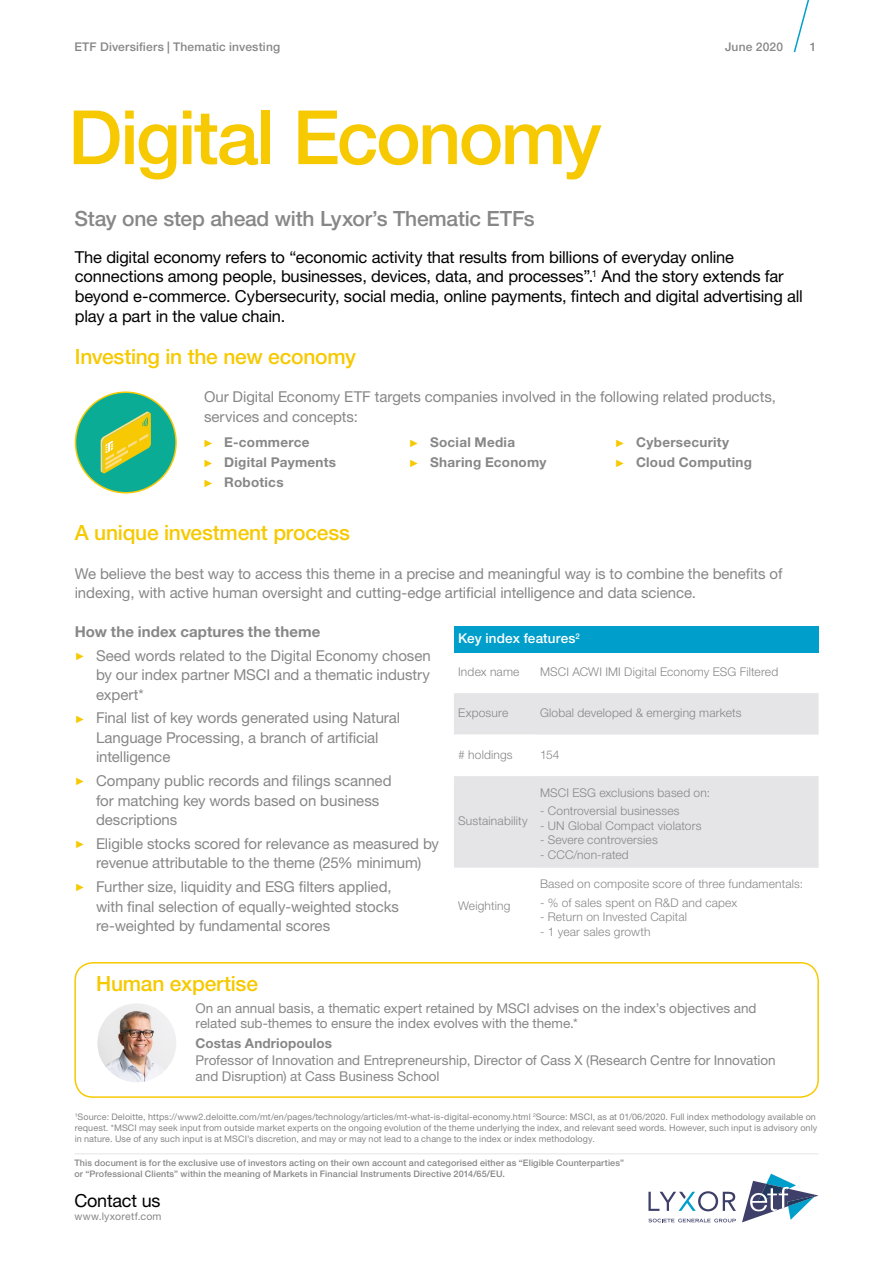
<style>
.page{position:relative;width:893px;height:1263px;background:#fff}
.page>*{position:absolute;margin:0;border:0;box-sizing:border-box;transform-origin:0 0}
.t1{font:500 75px "Helvetica Neue LT Pro";letter-spacing:-.03em;color:#f6c900}
.t2{font:500 21px "Helvetica Neue LT Std";letter-spacing:-.01em;color:#f6c900}
.t3{font:500 21px "Helvetica Neue LT Std";letter-spacing:-.01em;color:#878787}
.t4{font:18px "Helvetica Neue LT Std";letter-spacing:-.01em;color:#000}
.t5{font:16.5px/19.8px "Helvetica Neue LT Std";letter-spacing:-.01em;color:#000}
.t6{font:15px/19.5px "Helvetica Neue LT Pro";letter-spacing:-.005em;color:#878787}
.t7{font:13.5px/15px "Helvetica Neue LT Pro";color:#878787}
.t8{font:700 13.5px "Helvetica Neue LT Pro";letter-spacing:.02em;color:#878787}
.t9{font:500 13.5px "Helvetica Neue LT Pro";letter-spacing:.01em;color:#fff}
.t10{font:300 12px "Helvetica Neue LT Pro";letter-spacing:.015em;color:#878787}
.t11{font:500 12px "Helvetica Neue LT Std";letter-spacing:.015em;color:#878787}
.t12{font:10.5px "Helvetica Neue LT Std";letter-spacing:.02em;color:#878787}
.t13{font:9px/10.8px "Helvetica Neue LT Std";letter-spacing:.01em;color:#878787}
.t14{font:500 9px/10.8px "Helvetica Neue LT Std";letter-spacing:.015em;color:#878787}
.s1{font-family:"Arial";font-weight:400;font-size:10.5px;color:#f6c900}
.s2{font-weight:700}
.s3{font-family:"Arial";font-size:10.5px;color:#f6c900}
</style>
<div class="page">
<svg style="left:793px;top:0;width:17px;height:53px"></svg>
<svg style="left:648px;top:1219px;width:88px;height:3px"></svg>
<svg style="left:648px;top:1191px;width:88px;height:20px"></svg>
<svg style="left:742px;top:1174px;width:77px;height:48px"></svg>
<hr style="left:74px;top:1153px;width:745px;height:1px;background:#e5e5e7">
<div style="left:76px;top:392px;width:100px;height:101px;background:#0bac96;border-radius:50%"></div>
<div style="left:75px;top:391px;width:102px;height:102px;border:2px solid #f6c903;border-radius:50%"></div>
<svg style="left:101px;top:411px;width:50px;height:63px"></svg>
<div style="left:454px;top:626px;width:365px;height:27px;background:#009fcb"></div>
<svg style="left:454px;top:693px;width:365px;height:175px;fill:#e5e5e7"></svg>
<svg style="left:454px;top:735px;width:82px;height:133px"></svg>
<img style="left:97px;top:1003px;width:79px;height:79px;border-radius:39px">
<div style="left:74px;top:962px;width:745px;height:136px;border:2px solid #f6c903;border-radius:18px"></div>
<p class="t11" style="left:74px;top:40px;width:207px">ETF Diversifiers | Thematic investing</p>
<p class="t11" style="left:725px;top:40px;width:60px">June 2020</p>
<p class="t11" style="left:810px;top:40px;width:8px">1</p>
<h1 class="t1" style="left:68px;top:92px;width:535px">Digital Economy</h1>
<h2 class="t3" style="left:74px;top:206px;width:462px">Stay one step ahead with Lyxor’s Thematic ETFs</h2>
<p class="t5" style="left:75px;top:246px;width:730px">The digital economy refers to “economic activity that results from billions of everyday online connections among people, businesses, devices, data, and processes”.<sup>1</sup> And the story extends far beyond e-commerce. Cybersecurity, social media, online payments, fintech and digital advertising all play a part in the value chain.</p>
<h2 class="t2" style="left:75px;top:344px;width:283px">Investing in the new economy</h2>
<p class="t6" style="left:204px;top:387px;width:573px">Our Digital Economy ETF targets companies involved in the following related products, services and concepts:</p>
<p class="t8" style="left:203px;top:434px;width:108px"><span class="s1">►</span> E-commerce</p>
<p class="t8" style="left:409px;top:434px;width:108px"><span class="s1">►</span> Social Media</p>
<p class="t8" style="left:615px;top:434px;width:116px"><span class="s1">►</span> Cybersecurity</p>
<p class="t8" style="left:203px;top:454px;width:135px"><span class="s1">►</span> Digital Payments</p>
<p class="t8" style="left:409px;top:454px;width:139px"><span class="s1">►</span> Sharing Economy</p>
<p class="t8" style="left:615px;top:454px;width:139px"><span class="s1">►</span> Cloud Computing</p>
<p class="t8" style="left:203px;top:474px;width:82px"><span class="s1">►</span> Robotics</p>
<h2 class="t2" style="left:75px;top:520px;width:277px">A unique investment process</h2>
<p class="t6" style="left:75px;top:563px;width:709px">We believe the best way to access this theme in a precise and meaningful way is to combine the benefits of indexing, with active human oversight and cutting-edge artificial intelligence and data science.</p>
<p class="t6" style="left:75px;top:619px;width:357px;line-height:23.7px"><span class="s2">How the index captures the theme<br></span><span class="s3">►</span> Seed words related to the Digital Economy chosen</p>
<p class="t6" style="left:96px;top:665px;width:336px">by our index partner MSCI and a thematic industry expert*</p>
<p class="t6" style="left:96px;top:708px;width:306px;text-indent:-21px"><span class="s3">►</span> Final list of key words generated using Natural<br>Language Processing, a branch of artificial intelligence</p>
<p class="t6" style="left:96px;top:771px;width:297px;text-indent:-21px"><span class="s3">►</span> Company public records and filings scanned for matching key words based on business descriptions</p>
<p class="t6" style="left:75px;top:833px;width:366px;text-align:center"><span class="s3">►</span> Eligible stocks scored for relevance as measured by revenue attributable to the theme (25% minimum)</p>
<p class="t6" style="left:96px;top:877px;width:304px;text-indent:-21px"><span class="s3">►</span> Further size, liquidity and ESG filters applied, with final selection of equally-weighted stocks re-weighted by fundamental scores</p>
<h2 class="t2" style="left:96px;top:971px;width:163px">Human expertise</h2>
<p class="t9" style="left:458px;top:630px;width:123px">Key index features<sup>2</sup></p>
<p class="t10" style="left:458px;top:665px;width:63px">Index name</p>
<p class="t10" style="left:540px;top:665px;width:240px">MSCI ACWI IMI Digital Economy ESG Filtered</p>
<p class="t10" style="left:458px;top:706px;width:52px">Exposure</p>
<p class="t10" style="left:540px;top:706px;width:203px">Global developed &amp; emerging markets</p>
<p class="t10" style="left:458px;top:747px;width:56px"># holdings</p>
<p class="t10" style="left:540px;top:747px;width:21px">154</p>
<p class="t10" style="left:458px;top:814px;width:71px">Sustainability</p>
<p class="t10" style="left:458px;top:898px;width:54px">Weighting</p>
<p class="t10" style="left:540px;top:785px;width:172px">MSCI ESG exclusions based on:</p>
<p class="t10" style="left:540px;top:804px;width:141px">- Controversial businesses</p>
<p class="t10" style="left:540px;top:818px;width:163px">- UN Global Compact violators</p>
<p class="t10" style="left:540px;top:832px;width:119px">- Severe controversies</p>
<p class="t10" style="left:540px;top:847px;width:90px">- CCC/non-rated</p>
<p class="t10" style="left:540px;top:877px;width:265px">Based on composite score of three fundamentals:</p>
<p class="t10" style="left:540px;top:895px;width:199px">- % of sales spent on R&amp;D and capex</p>
<p class="t10" style="left:540px;top:910px;width:149px">- Return on Invested Capital</p>
<p class="t10" style="left:540px;top:924px;width:112px">- 1 year sales growth</p>
<p class="t7" style="left:196px;top:1000px;width:562px">On an annual basis, a thematic expert retained by MSCI advises on the index’s objectives and related sub-themes to ensure the index evolves with the theme.*</p>
<p class="t8" style="left:196px;top:1035px;width:138px">Costas Andriopoulos</p>
<p class="t7" style="left:196px;top:1051px;width:582px;line-height:16.2px">Professor of Innovation and Entrepreneurship, Director of Cass X (Research Centre for Innovation and Disruption) at Cass Business School</p>
<p class="t13" style="left:75px;top:1111px;width:744px"><sup>1</sup>Source: Deloitte, https://www2.deloitte.com/mt/en/pages/technology/articles/mt-what-is-digital-economy.html <sup>2</sup>Source: MSCI, as at 01/06/2020. Full index methodology available on request. *MSCI may seek input from outside market experts on the ongoing evolution of the theme underlying the index, and relevant seed words. However, such input is advisory only in nature. Use of any such input is at MSCI’s discretion, and may or may not lead to a change to the index or index methodology.</p>
<p class="t14" style="left:74px;top:1157px;width:551px">This document is for the exclusive use of investors acting on their own account and categorised either as “Eligible Counterparties” or “Professional Clients” within the meaning of Markets in Financial Instruments Directive 2014/65/EU.</p>
<p class="t4" style="left:74px;top:1190px;width:88px">Contact us</p>
<p class="t12" style="left:74px;top:1210px;width:89px">www.lyxoretf.com</p>
</div>
